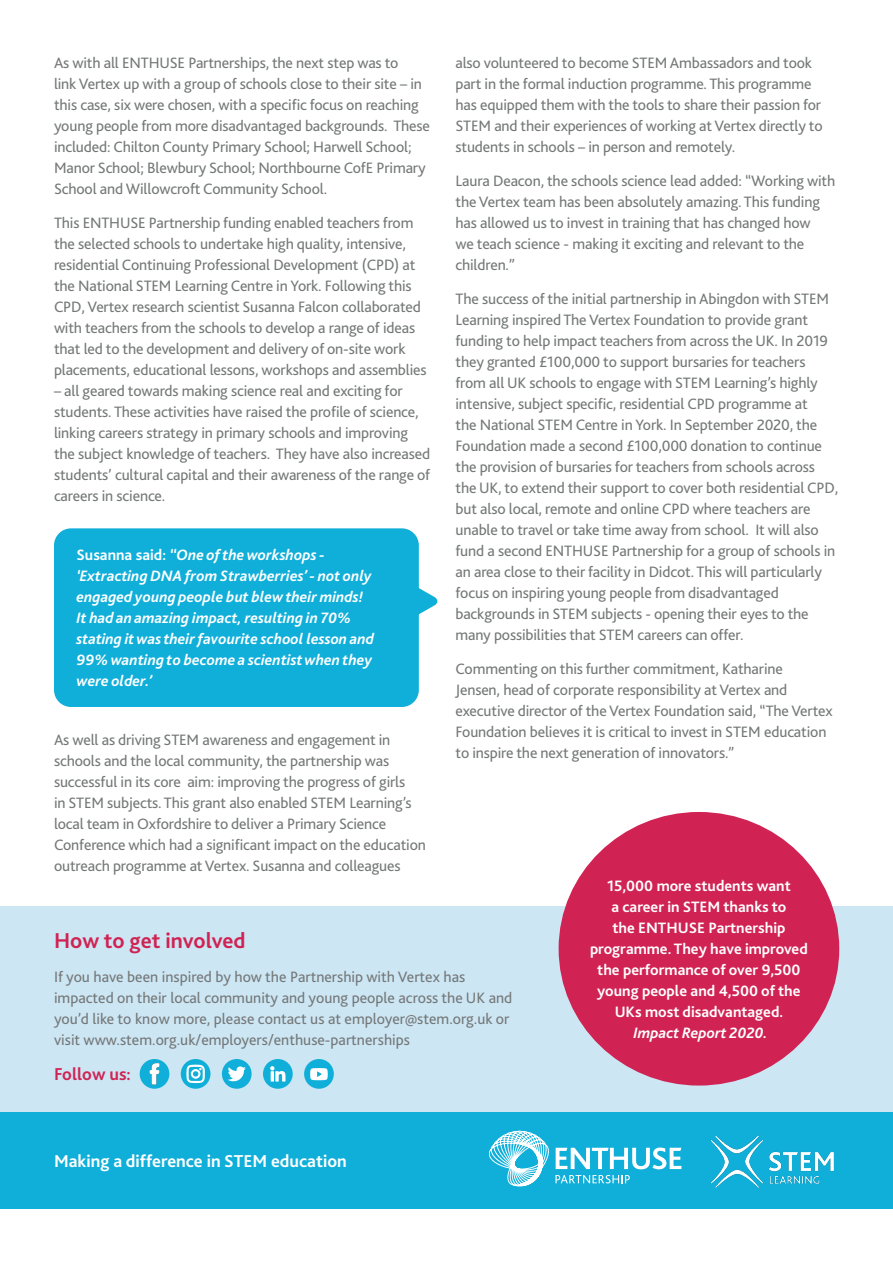
<style>
.page{position:relative;width:893px;height:1263px;background:#fff}
.page>*{position:absolute;margin:0;border:0;box-sizing:border-box;transform-origin:0 0}
.t1{font:700 22.5px "Bliss 2";color:#d02353}
.t2{font:700 18px "Bliss 2";color:#fff}
.t3{font:700 18px "Bliss 2";color:#d02353}
.t4{font:15.75px/21px "Bliss 2";letter-spacing:-.01em;color:#757878}
.t5{font:italic 700 15.75px/21px "Bliss 2";color:#fff}
.t6{font:700 15.75px/21px "Bliss 2";color:#fff;text-align:center}
.s1{font-style:normal}
.s2{font-style:italic}
</style>
<div class="page">
<div style="left:0;top:906px;width:893px;height:209px;background:#cce6f4"></div>
<div style="left:140px;top:1059px;width:29px;height:30px;background:#10afd9;border-radius:50%"></div>
<svg style="left:149px;top:1063px;width:11px;height:21px"></svg>
<div style="left:181px;top:1059px;width:29px;height:30px;background:#10afd9;border-radius:50%"></div>
<svg style="left:186px;top:1064px;width:19px;height:19px"></svg>
<div style="left:222px;top:1059px;width:30px;height:30px;background:#10afd9;border-radius:50%"></div>
<svg style="left:228px;top:1066px;width:18px;height:15px"></svg>
<div style="left:263px;top:1059px;width:30px;height:30px;background:#10afd9;border-radius:50%"></div>
<svg style="left:270px;top:1066px;width:15px;height:15px"></svg>
<div style="left:304px;top:1059px;width:30px;height:30px;background:#10afd9;border-radius:50%"></div>
<svg style="left:310px;top:1068px;width:18px;height:12px"></svg>
<div style="left:0;top:1113px;width:893px;height:96px;background:#10afd9"></div>
<div style="left:54px;top:528px;width:365px;height:179px;background:#10afd9;border-radius:17px"></div>
<svg style="left:418px;top:579px;width:20px;height:44px"></svg>
<div style="left:559px;top:812px;width:280px;height:273px;background:#d02353;border-radius:50%"></div>
<svg style="left:489px;top:1131px;width:192px;height:55px"></svg>
<img style="left:710px;top:1135px;width:124px;height:53px">
<p class="t4" style="left:54px;top:52px;width:377px">As with all ENTHUSE Partnerships, the next step was to<br>link Vertex up with a group of schools close to their site – in this case, six were chosen, with a specific focus on reaching young people from more disadvantaged backgrounds. These included: Chilton County Primary School; Harwell School; Manor School; Blewbury School; Northbourne CofE Primary School and Willowcroft Community School.</p>
<p class="t4" style="left:54px;top:212px;width:374px">This ENTHUSE Partnership funding enabled teachers from the selected schools to undertake high quality, intensive, residential Continuing Professional Development (CPD) at the National STEM Learning Centre in York. Following this CPD, Vertex research scientist Susanna Falcon collaborated with teachers from the schools to develop a range of ideas that led to the development and delivery of on-site work placements, educational lessons, workshops and assemblies</p>
<p class="t4" style="left:54px;top:380px;width:378px">– all geared towards making science real and exciting for students. These activities have raised the profile of science, linking careers strategy in primary schools and improving the subject knowledge of teachers. They have also increased students’ cultural capital and their awareness of the range of careers in science.</p>
<p class="t5" style="left:77px;top:544px;width:299px"><span class="s1">Susanna said:</span> “One of the workshops - ‘Extracting DNA from Strawberries’ - not only engaged young people but blew their minds!<br>It had an amazing impact, resulting in 70% stating it was their favourite school lesson and 99% wanting to become a scientist when they were older.’</p>
<p class="t4" style="left:54px;top:729px;width:373px">As well as driving STEM awareness and engagement in schools and the local community, the partnership was successful in its core aim: improving the progress of girls<br>in STEM subjects. This grant also enabled STEM Learning’s local team in Oxfordshire to deliver a Primary Science Conference which had a significant impact on the education outreach programme at Vertex. Susanna and colleagues</p>
<p class="t4" style="left:455px;top:52px;width:369px">also volunteered to become STEM Ambassadors and took part in the formal induction programme. This programme has equipped them with the tools to share their passion for STEM and their experiences of working at Vertex directly to students in schools – in person and remotely.</p>
<p class="t4" style="left:455px;top:170px;width:381px">Laura Deacon, the schools science lead added: “Working with the Vertex team has been absolutely amazing. This funding has allowed us to invest in training that has changed how<br>we teach science - making it exciting and relevant to the children.”</p>
<p class="t4" style="left:455px;top:288px;width:384px">The success of the initial partnership in Abingdon with STEM Learning inspired The Vertex Foundation to provide grant funding to help impact teachers from across the UK. In 2019 they granted £100,000 to support bursaries for teachers from all UK schools to engage with STEM Learning’s highly intensive, subject specific, residential CPD programme at<br>the National STEM Centre in York. In September 2020, the Foundation made a second £100,000 donation to continue the provision of bursaries for teachers from schools across the UK, to extend their support to cover both residential CPD, but also local, remote and online CPD where teachers are unable to travel or take time away from school. It will also fund a second ENTHUSE Partnership for a group of schools in an area close to their facility in Didcot. This will particularly focus on inspiring young people from disadvantaged backgrounds in STEM subjects - opening their eyes to the many possibilities that STEM careers can offer.</p>
<p class="t4" style="left:455px;top:657px;width:379px">Commenting on this further commitment, Katharine<br>Jensen, head of corporate responsibility at Vertex and executive director of the Vertex Foundation said, “The Vertex Foundation believes it is critical to invest in STEM education to inspire the next generation of innovators.”</p>
<p class="t1" style="left:54px;top:927px;width:193px">How to get involved</p>
<p class="t4" style="left:54px;top:966px;width:460px">If you have been inspired by how the Partnership with Vertex has impacted on their local community and young people across the UK and you’d like to know more, please contact us at employer@stem.org.uk or visit www.stem.org.uk/employers/enthuse-partnerships</p>
<p class="t3" style="left:54px;top:1063px;width:78px">Follow us:</p>
<p class="t2" style="left:54px;top:1149px;width:294px">Making a difference in STEM education</p>
<p class="t6" style="left:590px;top:875px;width:219px">15,000 more students want<br>a career in STEM thanks to<br>the ENTHUSE Partnership programme. They have improved the performance of over 9,500 young people and 4,500 of the<br>UKs most disadvantaged.<br><span class="s2">Impact Report 2020.</span></p>
</div>
